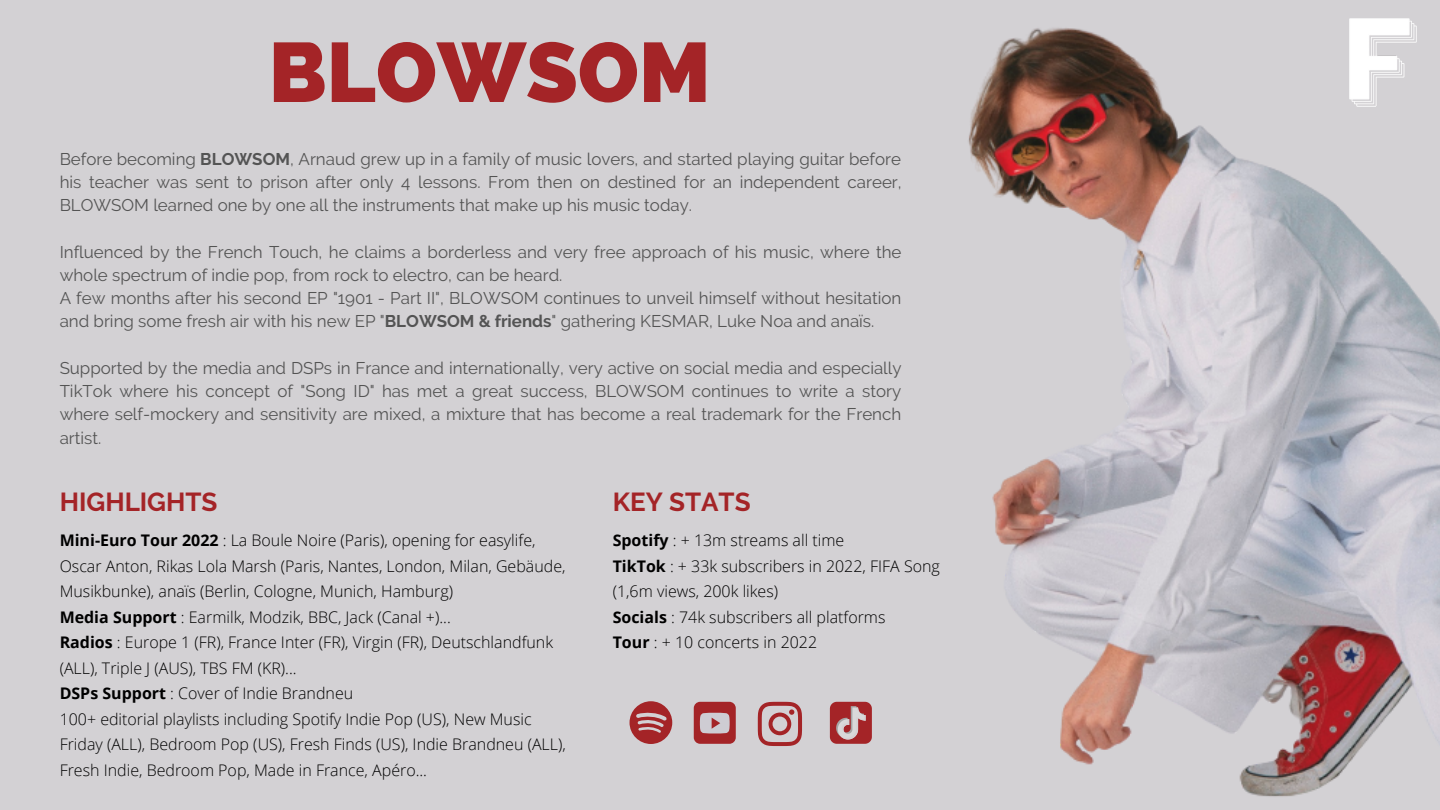
<style>
.page{position:relative;width:1440px;height:810px;background:#d3d1d4}
.page>*{position:absolute;margin:0;border:0;box-sizing:border-box;transform-origin:0 0}
.t1{font:800 84px "Raleway";color:#a42427}
.t2{font:700 26px "Raleway";color:#a42427}
.t3{font:16.9px/23.2px "Raleway";color:#545454;text-align:justify}
.t4{font:300 16px/25.5px "Open Sans";color:#000}
.s1{font-weight:700}
</style>
<div class="page">
<img style="left:829px;top:28px;width:611px;height:769px">
<svg style="left:830px;top:702px;width:42px;height:42px"></svg>
<svg style="left:630px;top:701px;width:42px;height:43px"></svg>
<svg style="left:758px;top:702px;width:44px;height:44px"></svg>
<div style="left:694px;top:702px;width:42px;height:42px;background:#a42427;border-radius:6px"></div>
<svg style="left:700px;top:713px;width:30px;height:21px"></svg>
<img style="left:1327px;top:18px;width:113px;height:101px">
<h1 class="t1" style="left:269px;top:23px;width:443px">BLOWSOM</h1>
<p class="t3" style="left:60px;top:147px;width:844px">Before becoming <span class="s1">BLOWSOM</span>, Arnaud grew up in a family of music lovers, and started playing guitar before his teacher was sent to prison after only 4 lessons. From then on destined for an independent career, BLOWSOM learned one by one all the instruments that make up his music today.</p>
<p class="t3" style="left:60px;top:240px;width:843px;text-align:left">Influenced by the French Touch, he claims a borderless and very free approach of his music, where the whole spectrum of indie pop, from rock to electro, can be heard.<br>A few months after his second EP "1901 - Part II", BLOWSOM continues to unveil himself without hesitation and bring some fresh air with his new EP "<span class="s1">BLOWSOM &amp; friends</span>" gathering KESMAR, Luke Noa and anaïs.</p>
<p class="t3" style="left:60px;top:356px;width:843px">Supported by the media and DSPs in France and internationally, very active on social media and especially TikTok where his concept of "Song ID" has met a great success, BLOWSOM continues to write a story where self-mockery and sensitivity are mixed, a mixture that has become a real trademark for the French artist.</p>
<h2 class="t2" style="left:60px;top:487px;width:159px">HIGHLIGHTS</h2>
<h2 class="t2" style="left:613px;top:487px;width:139px">KEY STATS</h2>
<p class="t4" style="left:613px;top:527px;width:329px"><span class="s1">Spotify</span> : + 13m streams all time<br><span class="s1">TikTok</span> : + 33k subscribers in 2022, FIFA Song (1,6m views, 200k likes)<br><span class="s1">Socials</span> : 74k subscribers all platforms<br><span class="s1">Tour</span> : + 10 concerts in 2022</p>
<p class="t4" style="left:60px;top:527px;width:508px"><span class="s1">Mini-Euro Tour 2022</span> : La Boule Noire (Paris), opening for easylife, Oscar Anton, Rikas Lola Marsh (Paris, Nantes, London, Milan, Gebäude, Musikbunke), anaïs (Berlin, Cologne, Munich, Hamburg)<br><span class="s1">Media Support</span> : Earmilk, Modzik, BBC, Jack (Canal +)...<br><span class="s1">Radios</span> : Europe 1 (FR), France Inter (FR), Virgin (FR), Deutschlandfunk (ALL), Triple J (AUS), TBS FM (KR)...<br><span class="s1">DSPs Support</span> : Cover of Indie Brandneu<br>100+ editorial playlists including Spotify Indie Pop (US), New Music Friday (ALL), Bedroom Pop (US), Fresh Finds (US), Indie Brandneu (ALL), Fresh Indie, Bedroom Pop, Made in France, Apéro...</p>
</div>
